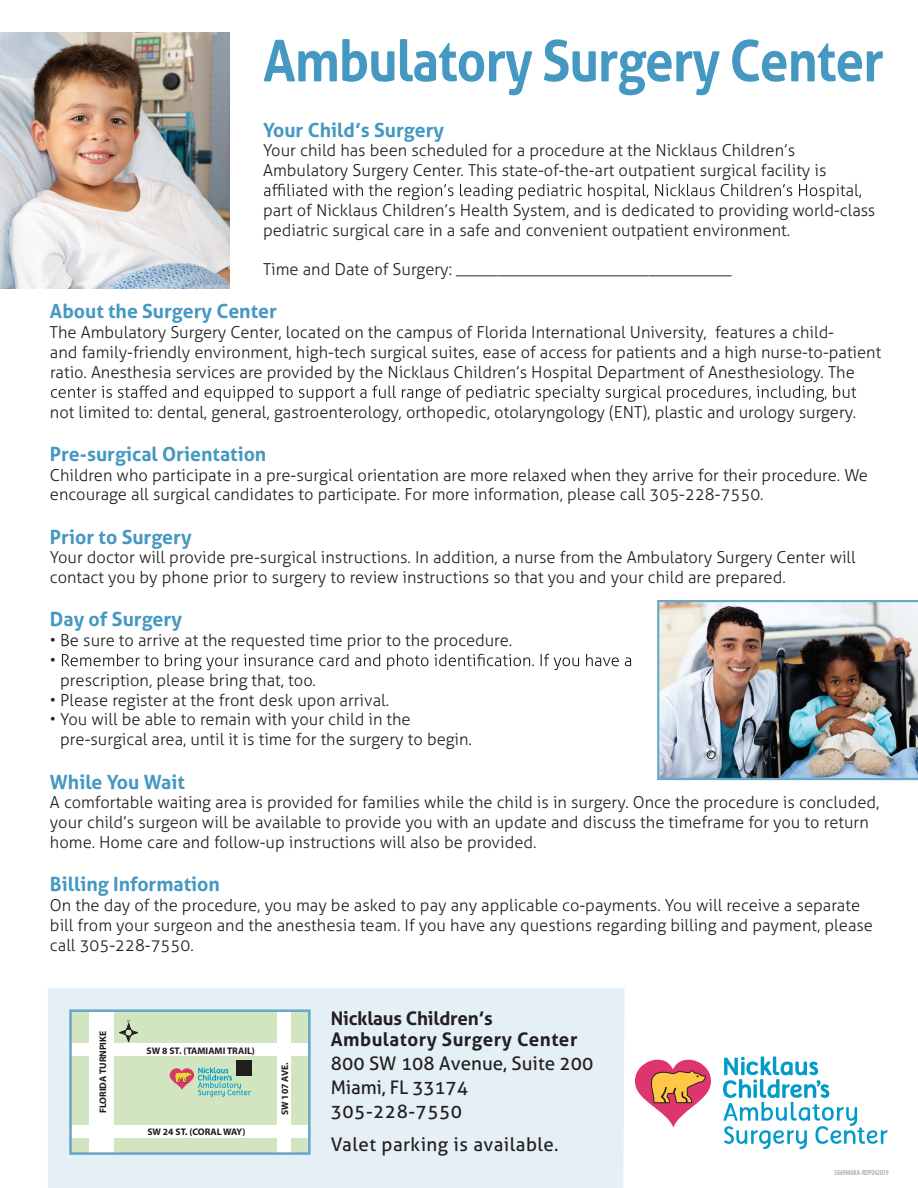
<style>
.page{position:relative;width:918px;height:1188px;background:#fff}
.page>*{position:absolute;margin:0;border:0;box-sizing:border-box;transform-origin:0 0}
.t1{font:700 57px "Aller";letter-spacing:-.02em;color:#4498c1;scale:.9 1}
.t2{font:700 19.5px "Aller";color:#4498c1}
.t3{font:18.75px/24px "Aller";color:#231f20}
.t4{font:700 18.75px/21px "Aller";letter-spacing:.025em;color:#231f20}
.t5{font:18.75px "Aller";letter-spacing:.025em;color:#231f20}
.t6{font:300 16.5px/19.8px "Aller";color:#231f20}
.t7{font:700 9.6px "Myriad Pro";color:#201d1e}
.t8{font:condensed 7.5px "Myriad Pro";color:#919396}
</style>
<div class="page">
<div style="left:48px;top:988px;width:576px;height:199px;background:#e5eff6"></div>
<svg style="left:264px;top:184px;width:597px;height:16px"></svg>
<svg style="left:51px;top:385px;width:805px;height:17px"></svg>
<svg style="left:62px;top:653px;width:569px;height:17px"></svg>
<div style="left:70px;top:1010px;width:239px;height:143px;background:#d0e5c0"></div>
<svg style="left:119px;top:1019px;width:19px;height:22px"></svg>
<div style="left:89px;top:1010px;width:25px;height:143px;background:#fff"></div>
<div style="left:70px;top:1043px;width:239px;height:13px;background:#fff"></div>
<div style="left:70px;top:1124px;width:239px;height:13px;background:#fff"></div>
<div style="left:278px;top:1010px;width:13px;height:143px;background:#fff"></div>
<div style="left:236px;top:1059px;width:16px;height:16px;background:#201d1e"></div>
<svg style="left:170px;top:1067px;width:81px;height:29px"></svg>
<div style="left:69px;top:1009px;width:242px;height:145px;border:3px solid #68a8c8"></div>
<img style="left:0;top:33px;width:229px;height:255px">
<img style="left:657px;top:600px;width:261px;height:180px">
<svg style="left:635px;top:1059px;width:76px;height:69px"></svg>
<svg style="left:723px;top:1056px;width:164px;height:92px"></svg>
<h1 class="t1" style="left:263px;top:26px;width:691px">Ambulatory Surgery Center</h1>
<p class="t2" style="left:263px;top:118px;width:183px">Your Child’s Surgery</p>
<p class="t6" style="left:263px;top:141px;width:565px">Your child has been scheduled for a procedure at the Nicklaus Children’s<br>Ambulatory Surgery Center. This state-of-the-art outpatient surgical facility is</p>
<p class="t6" style="left:263px;top:200px;width:614px">part of Nicklaus Children’s Health System, and is dedicated to providing world-class pediatric surgical care in a safe and convenient outpatient environment.</p>
<p class="t6" style="left:263px;top:259px;width:470px">Time and Date of Surgery: _________________________________</p>
<p class="t2" style="left:50px;top:299px;width:229px">About the Surgery Center</p>
<p class="t6" style="left:50px;top:322px;width:833px">The Ambulatory Surgery Center, located on the campus of Florida International University, features a child-<br>and family-friendly environment, high-tech surgical suites, ease of access for patients and a high nurse-to-patient ratio. Anesthesia services are provided by the Nicklaus Children’s Hospital Department of Anesthesiology. The</p>
<p class="t6" style="left:50px;top:402px;width:808px">not limited to: dental, general, gastroenterology, orthopedic, otolaryngology (ENT), plastic and urology surgery.</p>
<p class="t2" style="left:50px;top:442px;width:218px">Pre-surgical Orientation</p>
<p class="t6" style="left:50px;top:465px;width:819px">Children who participate in a pre-surgical orientation are more relaxed when they arrive for their procedure. We encourage all surgical candidates to participate. For more information, please call 305-228-7550.</p>
<p class="t2" style="left:50px;top:524px;width:143px">Prior to Surgery</p>
<p class="t6" style="left:50px;top:547px;width:807px">Your doctor will provide pre-surgical instructions. In addition, a nurse from the Ambulatory Surgery Center will contact you by phone prior to surgery to review instructions so that you and your child are prepared.</p>
<p class="t2" style="left:50px;top:607px;width:133px">Day of Surgery</p>
<p class="t6" style="left:50px;top:630px;width:464px">• Be sure to arrive at the requested time prior to the procedure.</p>
<p class="t6" style="left:50px;top:650px;width:8px">•</p>
<p class="t6" style="left:60px;top:670px;width:257px">prescription, please bring that, too.</p>
<p class="t6" style="left:50px;top:690px;width:341px">• Please register at the front desk upon arrival.</p>
<p class="t6" style="left:60px;top:709px;width:413px;text-indent:-10px">• You will be able to remain with your child in the pre-surgical area, until it is time for the surgery to begin.</p>
<p class="t2" style="left:50px;top:769px;width:136px">While You Wait</p>
<p class="t6" style="left:50px;top:792px;width:831px">A comfortable waiting area is provided for families while the child is in surgery. Once the procedure is concluded, your child’s surgeon will be available to provide you with an update and discuss the timeframe for you to return home. Home care and follow-up instructions will also be provided.</p>
<p class="t2" style="left:50px;top:872px;width:172px">Billing Information</p>
<p class="t6" style="left:50px;top:895px;width:824px">On the day of the procedure, you may be asked to pay any applicable co-payments. You will receive a separate bill from your surgeon and the anesthesia team. If you have any questions regarding billing and payment, please call 305-228-7550.</p>
<p class="t7" style="left:97px;top:1113px;width:84px;rotate:-90deg">FLORIDA TURNPIKE</p>
<p class="t7" style="left:147px;top:1044px;width:110px">SW 8 ST. (TAMIAMI TRAIL)</p>
<p class="t7" style="left:147px;top:1125px;width:100px">SW 24 ST. (CORAL WAY)</p>
<p class="t7" style="left:279px;top:1115px;width:54px;rotate:-90deg">SW 107 AVE.</p>
<p class="t4" style="left:331px;top:1007px;width:248px">Nicklaus Children’s<br>Ambulatory Surgery Center</p>
<p class="t3" style="left:331px;top:1051px;width:264px">800 SW 108 Avenue, Suite 200<br>Miami, FL 33174<br>305-228-7550</p>
<p class="t5" style="left:331px;top:1132px;width:229px">Valet parking is available.</p>
<p class="t8" style="left:834px;top:1168px;width:56px">5869MARA-RDP042019</p>
</div>
